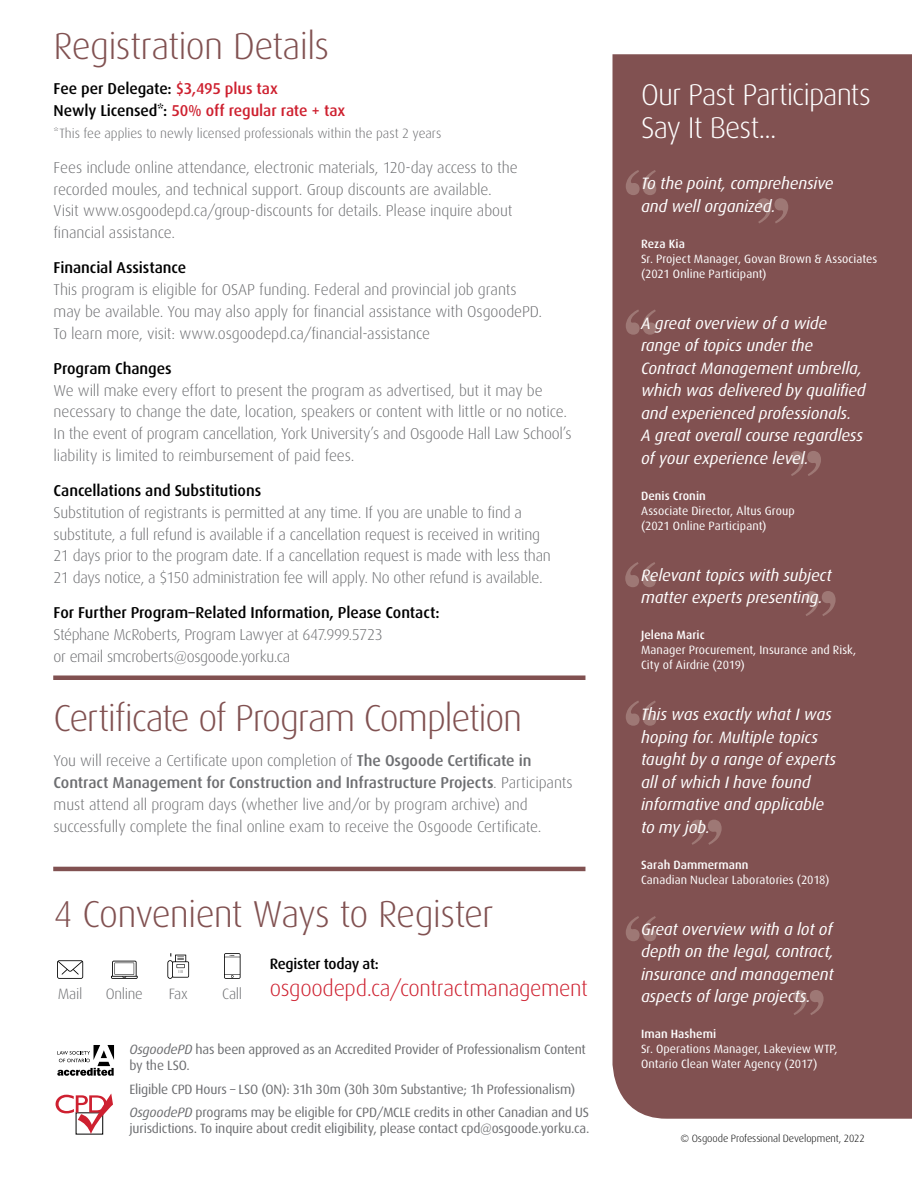
<style>
.page{position:relative;width:912px;height:1188px;background:#fff}
.page>*{position:absolute;margin:0;border:0;box-sizing:border-box;transform-origin:0 0}
.t1{font:300 37.5px "Dax";letter-spacing:-.03em;color:#815151}
.t2{font:300 30px/33px "Dax";letter-spacing:-.03em;color:#fff}
.t3{font:300 22.5px "Dax";letter-spacing:-.015em;color:#ce202f}
.t4{font:italic 16.5px/22.5px "Dax";letter-spacing:-.01em;color:#fff}
.t5{font:300 15.75px/21.8px "Dax";letter-spacing:-.015em;color:#6d6e71}
.t6{font:500 15.75px/21.8px "Dax";letter-spacing:-.005em;color:#ce202f}
.t7{font:300 15px "Dax";letter-spacing:-.02em;color:#6d6e71}
.t8{font:500 15px "Dax";letter-spacing:-.02em;color:#000}
.t9{font:13.5px/16.5px "Dax";letter-spacing:-.015em;color:#6d6e71}
.t10{font:300 13.5px "Dax";letter-spacing:-.005em;color:#6d6e71}
.t11{font:12px/15px "Dax";letter-spacing:.005em;color:#fff}
.t12{font:300 10.5px "Dax";letter-spacing:-.005em;color:#000}
.s1{color:#000}
.s2{font-weight:500;color:#000}
.s3{font-weight:500}
.s4{font-style:italic}
</style>
<div class="page">
<div style="left:612px;top:54px;width:299px;height:1065px;background:#815151"></div>
<div style="left:53px;top:675px;width:532px;height:5px;background:#815151"></div>
<hr style="left:53px;top:867px;width:532px;height:4px;background:#815151">
<svg style="left:57px;top:960px;width:26px;height:19px"></svg>
<svg style="left:111px;top:961px;width:26px;height:18px"></svg>
<svg style="left:167px;top:953px;width:22px;height:26px"></svg>
<svg style="left:224px;top:953px;width:16px;height:26px"></svg>
<svg style="left:56px;top:1094px;width:57px;height:40px"></svg>
<svg style="left:57px;top:1045px;width:57px;height:31px"></svg>
<svg style="left:625px;top:700px;width:31px;height:26px"></svg>
<svg style="left:625px;top:170px;width:31px;height:25px"></svg>
<svg style="left:625px;top:916px;width:31px;height:25px"></svg>
<svg style="left:625px;top:309px;width:31px;height:26px"></svg>
<svg style="left:625px;top:562px;width:30px;height:25px"></svg>
<svg style="left:691px;top:820px;width:30px;height:25px"></svg>
<svg style="left:757px;top:198px;width:31px;height:26px"></svg>
<svg style="left:792px;top:990px;width:31px;height:25px"></svg>
<svg style="left:790px;top:451px;width:30px;height:25px"></svg>
<svg style="left:804px;top:591px;width:31px;height:25px"></svg>
<p class="t1" style="left:54px;top:25px;width:277px">Registration Details</p>
<p class="t6" style="left:54px;top:78px;width:293px"><span class="s1">Fee per Delegate:</span> $3,495 plus tax<br><span class="s1">Newly Licensed*:</span> 50% off regular rate + tax</p>
<p class="t10" style="left:54px;top:125px;width:389px">*This fee applies to newly licensed professionals within the past 2 years</p>
<p class="t5" style="left:54px;top:157px;width:465px">Fees include online attendance, electronic materials, 120-day access to the recorded moules, and technical support. Group discounts are available.<br>Visit www.osgoodepd.ca/group-discounts for details. Please inquire about financial assistance.</p>
<p class="t5" style="left:54px;top:257px;width:490px"><span class="s2">Financial Assistance<br></span>This program is eligible for OSAP funding. Federal and provincial job grants may be available. You may also apply for financial assistance with OsgoodePD.<br>To learn more, visit: www.osgoodepd.ca/financial-assistance</p>
<p class="t5" style="left:54px;top:358px;width:519px"><span class="s2">Program Changes<br></span>We will make every effort to present the program as advertised, but it may be necessary to change the date, location, speakers or content with little or no notice.<br>In the event of program cancellation, York University’s and Osgoode Hall Law School’s liability is limited to reimbursement of paid fees.</p>
<p class="t5" style="left:54px;top:480px;width:498px"><span class="s2">Cancellations and Substitutions<br></span>Substitution of registrants is permitted at any time. If you are unable to find a substitute, a full refund is available if a cancellation request is received in writing 21 days prior to the program date. If a cancellation request is made with less than 21 days notice, a $150 administration fee will apply. No other refund is available.</p>
<p class="t5" style="left:54px;top:602px;width:387px"><span class="s2">For Further Program–Related Information, Please Contact:<br></span>Stéphane McRoberts, Program Lawyer at 647.999.5723<br>or email smcroberts@osgoode.yorku.ca</p>
<p class="t1" style="left:54px;top:698px;width:470px">Certificate of Program Completion</p>
<p class="t5" style="left:54px;top:750px;width:520px">You will receive a Certificate upon completion of <span class="s3">The Osgoode Certificate in Contract Management for Construction and Infrastructure Projects</span>. Participants must attend all program days (whether live and/or by program archive) and successfully complete the final online exam to receive the Osgoode Certificate.</p>
<p class="t1" style="left:54px;top:893px;width:441px">4 Convenient Ways to Register</p>
<p class="t8" style="left:270px;top:956px;width:110px">Register today at:</p>
<p class="t7" style="left:58px;top:985px;width:26px">Mail</p>
<p class="t7" style="left:106px;top:985px;width:39px">Online</p>
<p class="t7" style="left:169px;top:985px;width:21px">Fax</p>
<p class="t7" style="left:222px;top:985px;width:22px">Call</p>
<p class="t3" style="left:270px;top:976px;width:319px">osgoodepd.ca/contractmanagement</p>
<p class="t9" style="left:129px;top:1041px;width:458px"><span class="s4">OsgoodePD</span> has been approved as an Accredited Provider of Professionalism Content by the LSO.</p>
<p class="t9" style="left:129px;top:1081px;width:447px">Eligible CPD Hours – LSO (ON): 31h 30m (30h 30m Substantive; 1h Professionalism)</p>
<p class="t9" style="left:129px;top:1104px;width:461px"><span class="s4">OsgoodePD</span> programs may be eligible for CPD/MCLE credits in other Canadian and US jurisdictions. To inquire about credit eligibility, please contact cpd@osgoode.yorku.ca.</p>
<p class="t2" style="left:641px;top:79px;width:231px">Our Past Participants<br>Say It Best...</p>
<p class="t4" style="left:641px;top:172px;width:194px">To the point, comprehensive and well organized.</p>
<p class="t11" style="left:641px;top:236px;width:238px"><span class="s3">Reza Kia<br></span>Sr. Project Manager, Govan Brown &amp; Associates (2021 Online Participant)</p>
<p class="t4" style="left:641px;top:312px;width:226px">A great overview of a wide range of topics under the<br>Contract Management umbrella, which was delivered by qualified and experienced professionals.<br>A great overall course regardless of your experience level.</p>
<p class="t11" style="left:641px;top:488px;width:155px"><span class="s3">Denis Cronin<br></span>Associate Director, Altus Group (2021 Online Participant)</p>
<p class="t4" style="left:641px;top:564px;width:192px">Relevant topics with subject matter experts presenting.</p>
<p class="t11" style="left:641px;top:628px;width:217px"><span class="s3">Jelena Maric<br></span>Manager Procurement, Insurance and Risk,<br>City of Airdrie (2019)</p>
<p class="t4" style="left:641px;top:703px;width:197px">This was exactly what I was hoping for. Multiple topics taught by a range of experts all of which I have found informative and applicable to my job.</p>
<p class="t11" style="left:641px;top:857px;width:190px"><span class="s3">Sarah Dammermann<br></span>Canadian Nuclear Laboratories (2018)</p>
<p class="t4" style="left:641px;top:918px;width:194px;text-align:justify">Great overview with a lot of depth on the legal, contract, insurance and management aspects of large projects.</p>
<p class="t11" style="left:641px;top:1027px;width:198px"><span class="s3">Iman Hashemi<br></span>Sr. Operations Manager, Lakeview WTP,<br>Ontario Clean Water Agency (2017)</p>
<p class="t12" style="left:680px;top:1133px;width:186px">© Osgoode Professional Development, 2022</p>
</div>
